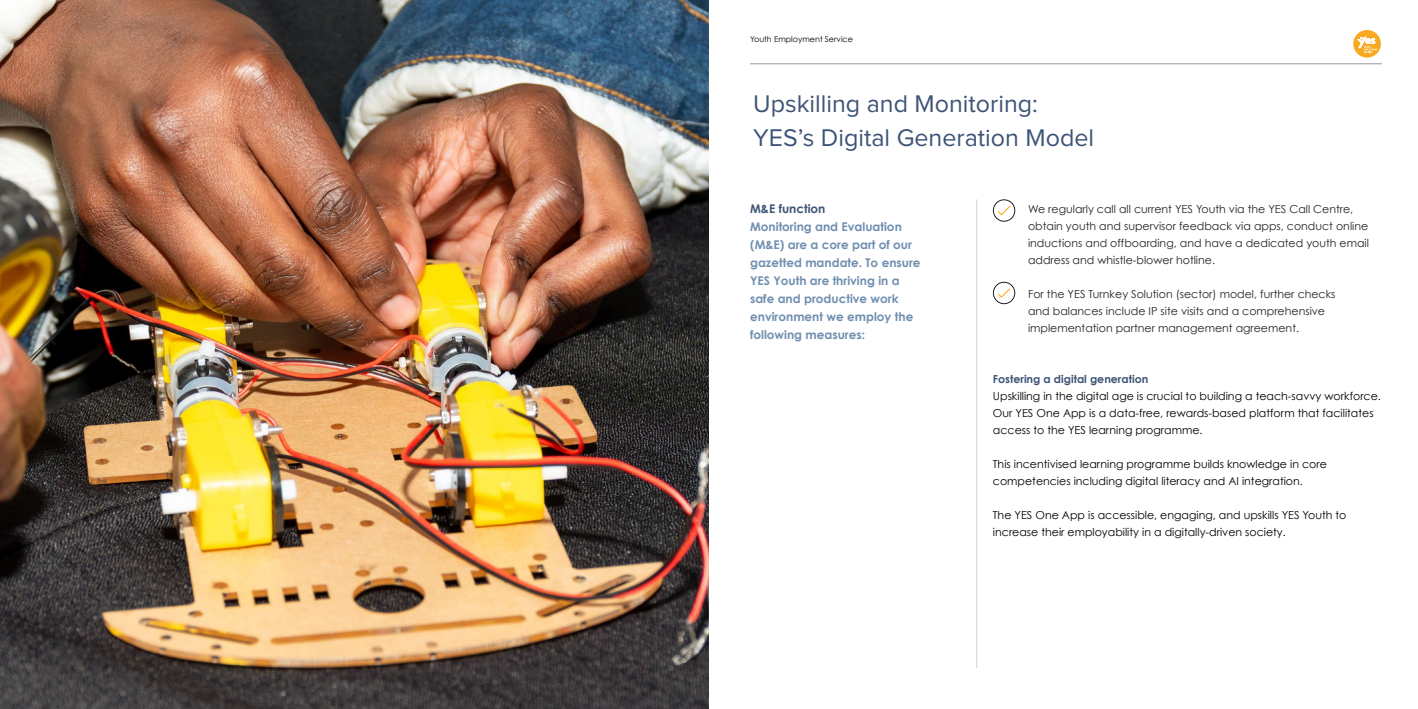
<style>
.page{position:relative;width:1418px;height:709px;background:#fff}
.page>*{position:absolute;margin:0;border:0;box-sizing:border-box;transform-origin:0 0}
.t1{font:25px/34px "Proxima Nova";color:#3e5476}
.t2{font:700 12px/18px "Century Gothic";color:#708fb0}
.t3{font:700 12px "Century Gothic";color:#3e5476}
.t4{font:11px/17px "Century Gothic";color:#000}
.t5{font:11px/17px "Century Gothic";color:#212526}
.t6{font:700 11px "Century Gothic";color:#3e5476}
.t7{font:8px "Century Gothic";color:#000}
</style>
<div class="page">
<hr style="left:750px;top:64px;width:631px;height:1px;background:#939598">
<div style="left:1353px;top:30px;width:27px;height:28px;background:#f7a922;border-radius:50%"></div>
<svg style="left:1357px;top:36px;width:20px;height:17px"></svg>
<img style="left:0;top:0;width:708px;height:709px">
<svg style="left:998px;top:205px;width:13px;height:11px"></svg>
<div style="left:992px;top:199px;width:23px;height:23px;border:1px solid #241f20;border-radius:50%"></div>
<svg style="left:998px;top:288px;width:13px;height:10px"></svg>
<div style="left:992px;top:282px;width:23px;height:22px;border:1px solid #241f20;border-radius:50%"></div>
<hr style="left:976px;top:199px;width:1px;height:469px;background:#d1d3d4">
<p class="t7" style="left:750px;top:34px;width:104px">Youth Employment Service</p>
<h1 class="t1" style="left:753px;top:88px;width:342px">Upskilling and Monitoring:<br>YES’s Digital Generation Model</h1>
<p class="t3" style="left:750px;top:200px;width:77px">M&amp;E function</p>
<p class="t2" style="left:750px;top:217px;width:172px">Monitoring and Evaluation (M&amp;E) are a core part of our gazetted mandate. To ensure<br>YES Youth are thriving in a safe and productive work environment we employ the following measures:</p>
<p class="t5" style="left:1028px;top:200px;width:342px">We regularly call all current YES Youth via the YES Call Centre, obtain youth and supervisor feedback via apps, conduct online inductions and offboarding, and have a dedicated youth email address and whistle-blower hotline.</p>
<p class="t5" style="left:1028px;top:285px;width:309px">For the YES Turnkey Solution (sector) model, further checks and balances include IP site visits and a comprehensive implementation partner management agreement.</p>
<p class="t6" style="left:992px;top:370px;width:157px">Fostering a digital generation</p>
<p class="t4" style="left:992px;top:387px;width:389px">Upskilling in the digital age is crucial to building a teach-savvy workforce.<br>Our YES One App is a data-free, rewards-based platform that facilitates access to the YES learning programme.</p>
<p class="t4" style="left:992px;top:455px;width:335px">This incentivised learning programme builds knowledge in core competencies including digital literacy and AI integration.</p>
<p class="t4" style="left:992px;top:506px;width:355px">The YES One App is accessible, engaging, and upskills YES Youth to increase their employability in a digitally-driven society.</p>
</div>
